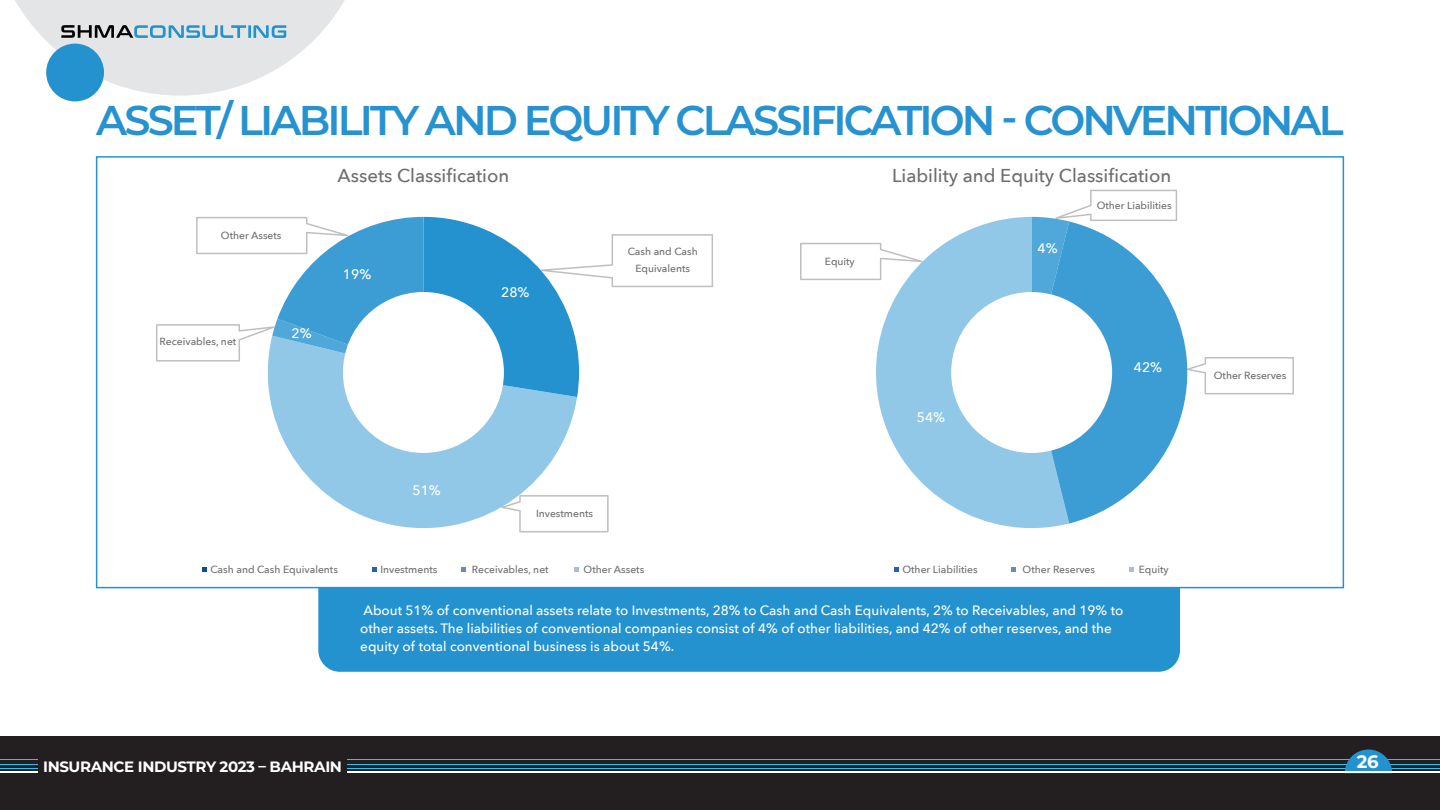
<style>
.page{position:relative;width:1440px;height:810px;background:#fff}
.page>*{position:absolute;margin:0;border:0;box-sizing:border-box;transform-origin:0 0}
.t1{font:600 41.55px "Montserrat";letter-spacing:-.07em;color:#2792d0}
.t2{font:500 18.6px "Avenir Next";color:#6d6e71}
.t3{font:700 18px "Montserrat";color:#fff}
.t4{font:700 15px "Montserrat";letter-spacing:-.025em;color:#fff}
.t5{font:500 13.8px "Avenir Next";color:#fff}
.t6{font:500 13.5px/18px "Avenir Next";color:#fff}
.t7{font:500 10.35px/17.9px "Avenir Next";color:#6d6e71;text-align:center}
</style>
<div class="page">
<div style="left:0;top:736px;width:1440px;height:74px;background:#231f20"></div>
<hr style="left:0;top:759px;width:38px;height:1px;background:#30c0f0">
<hr style="left:347px;top:759px;width:1093px;height:1px;background:#30c0f0">
<hr style="left:0;top:764px;width:38px;height:1px;background:#30c0f0">
<hr style="left:347px;top:764px;width:1093px;height:1px;background:#30c0f0">
<hr style="left:0;top:768px;width:38px;height:1px;background:#30c0f0">
<hr style="left:347px;top:768px;width:1093px;height:1px;background:#30c0f0">
<hr style="left:0;top:772px;width:38px;height:1px;background:#fff">
<svg style="left:1345px;top:750px;width:47px;height:22px"></svg>
<hr style="left:347px;top:772px;width:1093px;height:1px;background:#fff">
<div style="left:46px;top:44px;width:58px;height:57px;background:#2592d0;border-radius:50%"></div>
<svg style="left:15px;top:0;width:330px;height:96px"></svg>
<div style="left:318px;top:588px;width:862px;height:84px;background:#2592d0"></div>
<svg style="left:203px;top:568px;width:4px;height:4px"></svg>
<svg style="left:372px;top:568px;width:5px;height:4px"></svg>
<svg style="left:461px;top:568px;width:4px;height:4px"></svg>
<svg style="left:575px;top:568px;width:4px;height:4px"></svg>
<svg style="left:519px;top:495px;width:90px;height:37px"></svg>
<svg style="left:269px;top:397px;width:308px;height:131px;fill:#92c8e7"></svg>
<svg style="left:156px;top:217px;width:557px;height:180px"></svg>
<div style="left:343px;top:292px;width:161px;height:161px;background:#fff;border-radius:50%"></div>
<svg style="left:895px;top:568px;width:4px;height:4px"></svg>
<svg style="left:1012px;top:568px;width:4px;height:4px"></svg>
<svg style="left:1130px;top:568px;width:4px;height:4px"></svg>
<svg style="left:1187px;top:357px;width:107px;height:37px"></svg>
<svg style="left:800px;top:243px;width:76px;height:37px"></svg>
<svg style="left:1032px;top:190px;width:145px;height:31px"></svg>
<svg style="left:1069px;top:221px;width:118px;height:302px;fill:#3b9dd4"></svg>
<svg style="left:876px;top:217px;width:193px;height:311px;fill:#92c8e7"></svg>
<div style="left:951px;top:292px;width:161px;height:161px;background:#fff;border-radius:50%"></div>
<h1 class="t1" style="left:96px;top:90px;width:1249px">ASSET/ LIABILITY AND EQUITY CLASSIFICATION - CONVENTIONAL</h1>
<p class="t7" style="left:221px;top:226px;width:62px">Other Assets</p>
<p class="t7" style="left:160px;top:332px;width:78px">Receivables, net</p>
<p class="t5" style="left:292px;top:322px;width:22px">2%</p>
<h2 class="t2" style="left:338px;top:160px;width:173px">Assets Classification</h2>
<p class="t5" style="left:343px;top:263px;width:30px">19%</p>
<p class="t5" style="left:501px;top:280px;width:30px">28%</p>
<p class="t7" style="left:628px;top:242px;width:72px">Cash and Cash<br>Equivalents</p>
<p class="t5" style="left:413px;top:478px;width:30px">51%</p>
<p class="t7" style="left:536px;top:504px;width:58px">Investments</p>
<p class="t7" style="left:211px;top:560px;width:129px">Cash and Cash Equivalents</p>
<p class="t7" style="left:380px;top:560px;width:58px">Investments</p>
<p class="t7" style="left:472px;top:560px;width:78px">Receivables, net</p>
<p class="t7" style="left:584px;top:560px;width:62px">Other Assets</p>
<p class="t7" style="left:825px;top:252px;width:32px">Equity</p>
<h2 class="t2" style="left:892px;top:160px;width:281px">Liability and Equity Classification</h2>
<p class="t5" style="left:917px;top:405px;width:30px">54%</p>
<p class="t5" style="left:1038px;top:236px;width:22px">4%</p>
<p class="t7" style="left:1097px;top:196px;width:77px">Other Liabilities</p>
<p class="t5" style="left:1134px;top:356px;width:30px">42%</p>
<p class="t7" style="left:902px;top:560px;width:77px">Other Liabilities</p>
<p class="t7" style="left:1023px;top:560px;width:74px">Other Reserves</p>
<p class="t7" style="left:1139px;top:560px;width:32px">Equity</p>
<p class="t6" style="left:360px;top:600px;width:765px">About 51% of conventional assets relate to Investments, 28% to Cash and Cash Equivalents, 2% to Receivables, and 19% to other assets. The liabilities of conventional companies consist of 4% of other liabilities, and 42% of other reserves, and the equity of total conventional business is about 54%.</p>
<p class="t7" style="left:1214px;top:366px;width:74px">Other Reserves</p>
<p class="t4" style="left:43px;top:755px;width:300px">INSURANCE INDUSTRY 2023 – BAHRAIN</p>
<h3 class="t3" style="left:1357px;top:749px;width:23px">26</h3>
</div>
